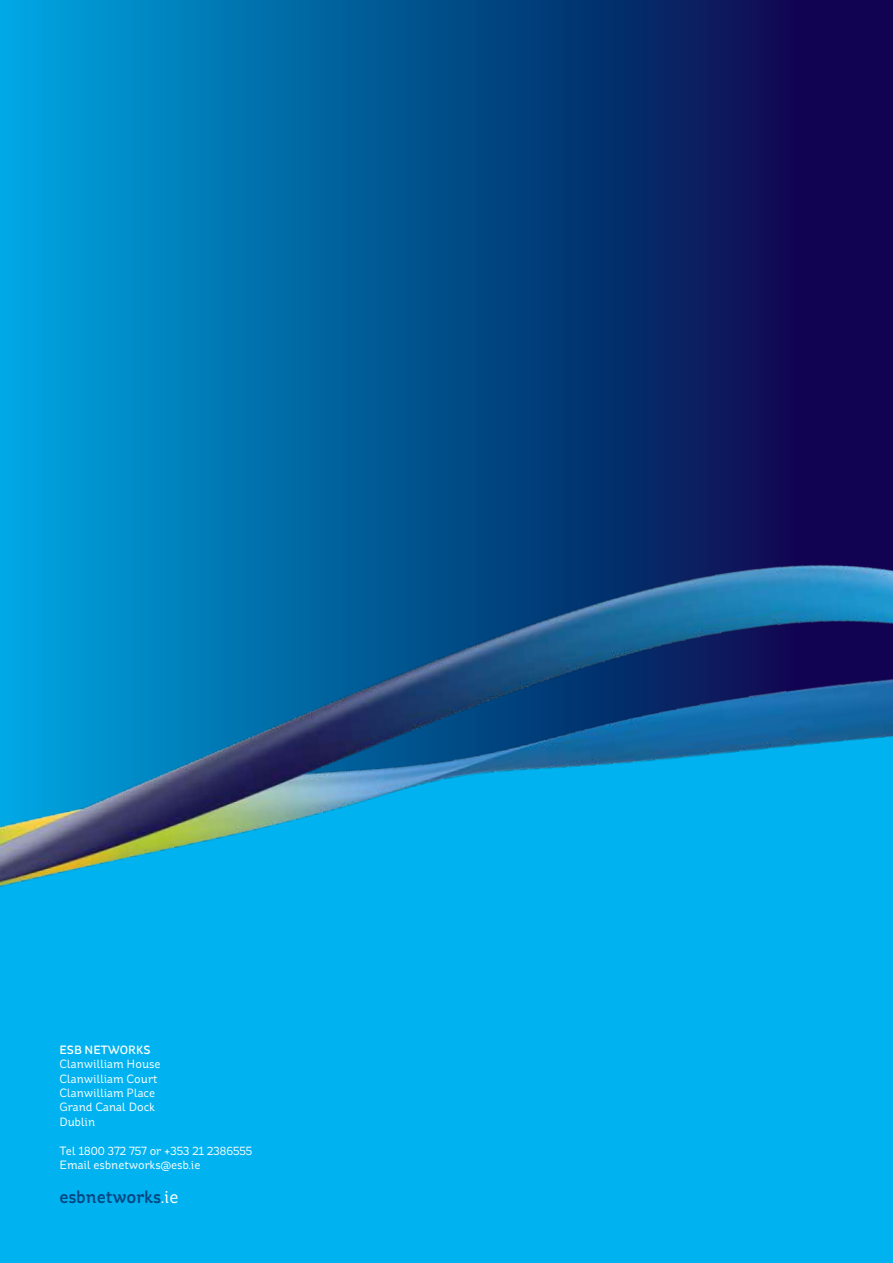
<style>
.page{position:relative;width:893px;height:1263px;background:#fff}
.page>*{position:absolute;margin:0;border:0;box-sizing:border-box;transform-origin:0 0}
.t1{font:500 18px "St Ryde";color:#004783}
.t2{font:12px/14.4px "St Ryde";color:#fff}
.t3{font:500 12px "St Ryde";color:#fff}
.s1{font-weight:400;color:#fff}
</style>
<div class="page">
<div style="left:0;top:0;width:893px;height:1263px;background:linear-gradient(to right,#00a5db,#0d0040)"></div>
<div style="left:0;top:1054px;width:893px;height:209px;background:#00b3f0"></div>
<img style="left:0;top:508px;width:893px;height:546px">
<p class="t3" style="left:60px;top:1043px;width:93px">ESB NETWORKS</p>
<p class="t2" style="left:60px;top:1057px;width:103px">Clanwilliam House<br>Clanwilliam Court<br>Clanwilliam Place<br>Grand Canal Dock<br>Dublin</p>
<p class="t2" style="left:60px;top:1143px;width:194px">Tel 1800 372 757 or +353 21 2386555</p>
<p class="t2" style="left:60px;top:1158px;width:142px">Email esbnetworks@esb.ie</p>
<p class="t1" style="left:60px;top:1186px;width:120px">esbnetworks<span class="s1">.ie</span></p>
</div>
